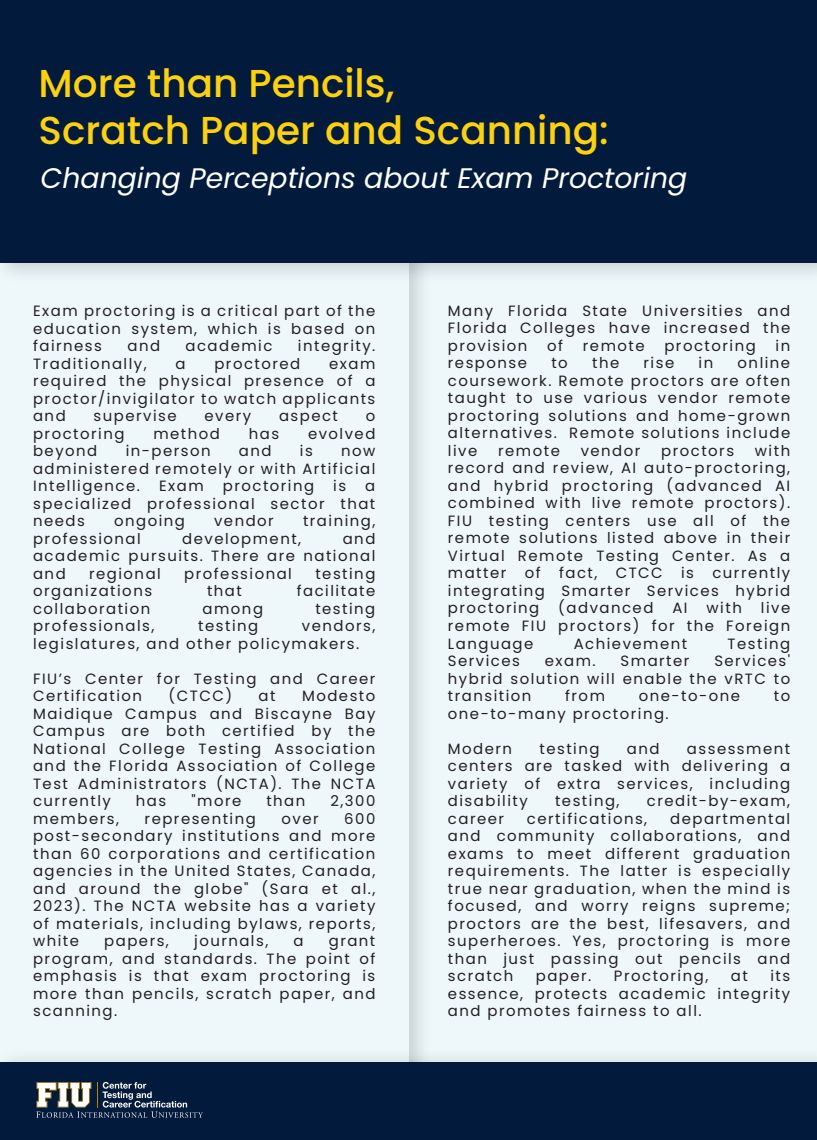
<style>
.page{position:relative;width:817px;height:1140px;background:#fff}
.page>*{position:absolute;margin:0;border:0;box-sizing:border-box;transform-origin:0 0}
.t1{font:500 38.94px/46.7px "Poppins";color:#fdd10d}
.t2{font:italic 28.26px "Poppins";color:#fff}
.t3{font:14.88px/17.5px "Poppins";letter-spacing:.1em;color:#221f1f;text-align:justify}
</style>
<div class="page">
<div style="left:384px;top:124px;width:432px;height:1016px;background:#eef8fb"></div>
<div style="left:0;top:124px;width:408px;height:1016px;background:#eef8fb"></div>
<img style="left:0;top:262px;width:816px;height:28px">
<div style="left:0;top:0;width:816px;height:262px;background:#021b3c"></div>
<div style="left:0;top:1062px;width:816px;height:78px;background:#021b3c"></div>
<svg style="left:36px;top:1082px;width:167px;height:36px"></svg>
<h1 class="t1" style="left:39px;top:64px;width:571px">More than Pencils,<br>Scratch Paper and Scanning:</h1>
<h2 class="t2" style="left:41px;top:166px;width:647px">Changing Perceptions about Exam Proctoring</h2>
<p class="t3" style="left:33px;top:302px;width:343px">Exam proctoring is a critical part of the education system, which is based on fairness</p>
<p class="t3" style="left:127px;top:337px;width:34px">and</p>
<p class="t3" style="left:185px;top:337px;width:88px">academic</p>
<p class="t3" style="left:298px;top:337px;width:79px">integrity.</p>
<p class="t3" style="left:33px;top:355px;width:115px">Traditionally,</p>
<p class="t3" style="left:175px;top:355px;width:12px">a</p>
<p class="t3" style="left:214px;top:355px;width:87px">proctored</p>
<p class="t3" style="left:33px;top:355px;width:343px;text-indent:296px">exam required the physical presence of a proctor/invigilator to watch applicants and</p>
<p class="t3" style="left:93px;top:407px;width:85px">supervise</p>
<p class="t3" style="left:204px;top:407px;width:48px">every</p>
<p class="t3" style="left:279px;top:407px;width:60px">aspect</p>
<p class="t3" style="left:365px;top:407px;width:11px">o</p>
<p class="t3" style="left:33px;top:425px;width:93px">proctoring</p>
<p class="t3" style="left:153px;top:425px;width:68px">method</p>
<p class="t3" style="left:249px;top:425px;width:32px">has</p>
<p class="t3" style="left:308px;top:425px;width:69px">evolved</p>
<p class="t3" style="left:33px;top:442px;width:66px">beyond</p>
<p class="t3" style="left:126px;top:442px;width:86px">in-person</p>
<p class="t3" style="left:239px;top:442px;width:34px">and</p>
<p class="t3" style="left:300px;top:442px;width:14px">is</p>
<p class="t3" style="left:33px;top:442px;width:343px;text-indent:308px">now administered remotely or with Artificial Intelligence.</p>
<p class="t3" style="left:159px;top:477px;width:46px">Exam</p>
<p class="t3" style="left:223px;top:477px;width:93px">proctoring</p>
<p class="t3" style="left:333px;top:477px;width:14px">is</p>
<p class="t3" style="left:33px;top:477px;width:343px;text-indent:332px">a specialized professional sector that needs</p>
<p class="t3" style="left:114px;top:512px;width:72px">ongoing</p>
<p class="t3" style="left:214px;top:512px;width:61px">vendor</p>
<p class="t3" style="left:303px;top:512px;width:74px">training,</p>
<p class="t3" style="left:33px;top:530px;width:109px">professional</p>
<p class="t3" style="left:182px;top:530px;width:120px">development,</p>
<p class="t3" style="left:33px;top:530px;width:343px;text-indent:309px">and academic pursuits. There are national and</p>
<p class="t3" style="left:89px;top:565px;width:73px">regional</p>
<p class="t3" style="left:184px;top:565px;width:109px">professional</p>
<p class="t3" style="left:315px;top:565px;width:61px">testing</p>
<p class="t3" style="left:33px;top:582px;width:120px">organizations</p>
<p class="t3" style="left:207px;top:582px;width:36px">that</p>
<p class="t3" style="left:297px;top:582px;width:80px">facilitate</p>
<p class="t3" style="left:33px;top:600px;width:119px">collaboration</p>
<p class="t3" style="left:202px;top:600px;width:62px">among</p>
<p class="t3" style="left:315px;top:600px;width:61px">testing</p>
<p class="t3" style="left:33px;top:617px;width:123px">professionals,</p>
<p class="t3" style="left:198px;top:617px;width:61px">testing</p>
<p class="t3" style="left:33px;top:617px;width:343px;text-indent:269px">vendors, legislatures, and other policymakers.</p>
<p class="t3" style="left:33px;top:670px;width:343px">FIUís Center for Testing and Career<br>Certification</p>
<p class="t3" style="left:168px;top:687px;width:65px">(CTCC)</p>
<p class="t3" style="left:258px;top:687px;width:18px">at</p>
<p class="t3" style="left:33px;top:687px;width:343px;text-indent:269px">Modesto Maidique Campus and Biscayne Bay Campus are both certified by the National College Testing Association and the Florida Association of College Test Administrators (NCTA). The NCTA currently</p>
<p class="t3" style="left:136px;top:792px;width:32px">has</p>
<p class="t3" style="left:191px;top:792px;width:51px">"more</p>
<p class="t3" style="left:266px;top:792px;width:40px">than</p>
<p class="t3" style="left:330px;top:792px;width:46px">2,300</p>
<p class="t3" style="left:33px;top:810px;width:87px">members,</p>
<p class="t3" style="left:144px;top:810px;width:113px">representing</p>
<p class="t3" style="left:281px;top:810px;width:39px">over</p>
<p class="t3" style="left:33px;top:810px;width:343px;text-indent:311px">600 post-secondary institutions and more than 60 corporations and certification agencies in the United States, Canada, and around the globe" (Sara et al., 2023). The NCTA website has a variety of materials, including bylaws, reports, white</p>
<p class="t3" style="left:104px;top:932px;width:66px">papers,</p>
<p class="t3" style="left:194px;top:932px;width:76px">journals,</p>
<p class="t3" style="left:293px;top:932px;width:12px">a</p>
<p class="t3" style="left:33px;top:932px;width:343px;text-indent:295px">grant program, and standards. The point of emphasis is that exam proctoring is more than pencils, scratch paper, and scanning.</p>
<p class="t3" style="left:447px;top:302px;width:343px">Many Florida State Universities and Florida Colleges have increased the provision</p>
<p class="t3" style="left:547px;top:337px;width:17px">of</p>
<p class="t3" style="left:582px;top:337px;width:63px">remote</p>
<p class="t3" style="left:664px;top:337px;width:93px">proctoring</p>
<p class="t3" style="left:775px;top:337px;width:16px">in</p>
<p class="t3" style="left:447px;top:355px;width:343px;text-indent:289px">online coursework. Remote proctors are often taught to use various vendor remote proctoring solutions and home-grown alternatives. Remote solutions include live</p>
<p class="t3" style="left:447px;top:355px;width:81px">response</p>
<p class="t3" style="left:551px;top:355px;width:18px">to</p>
<p class="t3" style="left:591px;top:355px;width:29px">the</p>
<p class="t3" style="left:643px;top:355px;width:32px">rise</p>
<p class="t3" style="left:698px;top:355px;width:16px">in</p>
<p class="t3" style="left:447px;top:442px;width:343px;text-indent:307px">with record and review, AI auto-proctoring, and hybrid proctoring (advanced AI combined with live remote proctors).<br>FIU testing centers use all of the remote solutions listed above in their Virtual Remote Testing Center. As a matter of fact, CTCC is currently integrating Smarter Services hybrid proctoring</p>
<p class="t3" style="left:498px;top:442px;width:63px">remote</p>
<p class="t3" style="left:580px;top:442px;width:61px">vendor</p>
<p class="t3" style="left:661px;top:442px;width:74px">proctors</p>
<p class="t3" style="left:558px;top:600px;width:96px">(advanced</p>
<p class="t3" style="left:672px;top:600px;width:17px">AI</p>
<p class="t3" style="left:706px;top:600px;width:37px">with</p>
<p class="t3" style="left:447px;top:600px;width:343px;text-indent:313px">live remote FIU proctors) for the Foreign Language</p>
<p class="t3" style="left:573px;top:635px;width:115px">Achievement</p>
<p class="t3" style="left:727px;top:635px;width:64px">Testing</p>
<p class="t3" style="left:447px;top:652px;width:343px;text-indent:266px">Services' hybrid solution will enable the vRTC to transition</p>
<p class="t3" style="left:447px;top:652px;width:73px">Services</p>
<p class="t3" style="left:544px;top:652px;width:52px">exam.</p>
<p class="t3" style="left:620px;top:652px;width:70px">Smarter</p>
<p class="t3" style="left:565px;top:687px;width:41px">from</p>
<p class="t3" style="left:638px;top:687px;width:103px">one-to-one</p>
<p class="t3" style="left:773px;top:687px;width:18px">to</p>
<p class="t3" style="left:447px;top:705px;width:222px">one-to-many proctoring.</p>
<p class="t3" style="left:447px;top:740px;width:66px">Modern</p>
<p class="t3" style="left:539px;top:740px;width:61px">testing</p>
<p class="t3" style="left:626px;top:740px;width:34px">and</p>
<p class="t3" style="left:447px;top:740px;width:343px;text-indent:239px">assessment centers are tasked with delivering a variety of extra services, including disability</p>
<p class="t3" style="left:554px;top:792px;width:66px">testing,</p>
<p class="t3" style="left:646px;top:792px;width:145px">credit-by-exam,</p>
<p class="t3" style="left:447px;top:810px;width:58px">career</p>
<p class="t3" style="left:526px;top:810px;width:122px">certifications,</p>
<p class="t3" style="left:447px;top:810px;width:343px;text-indent:222px">departmental and community collaborations, and exams to meet different graduation requirements. The latter is especially true near graduation, when the mind is focused, and worry reigns supreme; proctors are the best, lifesavers, and superheroes. Yes, proctoring is more than just passing out pencils and scratch</p>
<p class="t3" style="left:447px;top:967px;width:343px;text-indent:322px">its essence, protects academic integrity and promotes fairness to all.</p>
<p class="t3" style="left:535px;top:967px;width:57px">paper.</p>
<p class="t3" style="left:613px;top:967px;width:96px">Proctoring,</p>
<p class="t3" style="left:730px;top:967px;width:18px">at</p>
</div>
